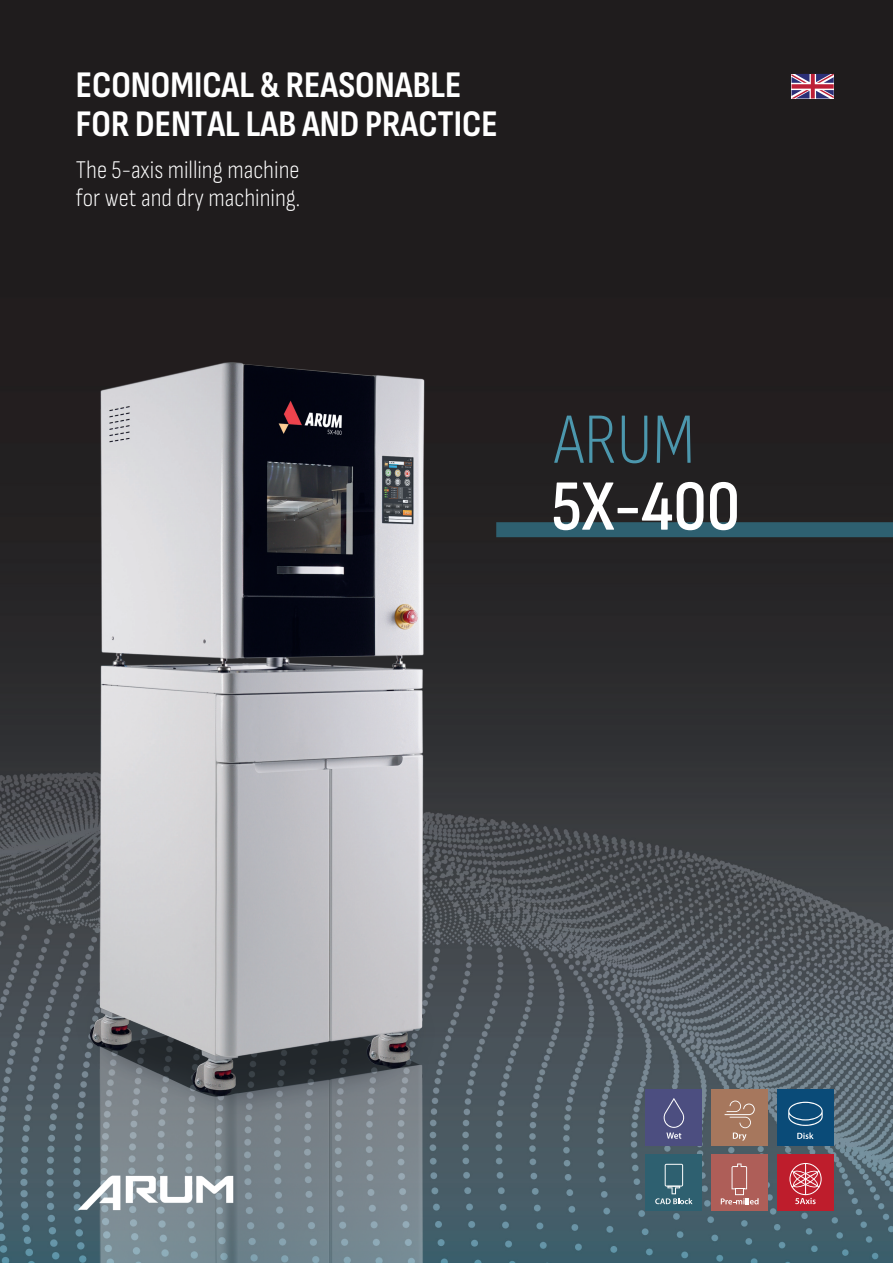
<style>
.page{position:relative;width:893px;height:1263px;background:#fff}
.page>*{position:absolute;margin:0;border:0;box-sizing:border-box;transform-origin:0 0}
.t1{font:600 72px "Sofia Sans Condensed";color:#fff}
.t2{font:300 72px "Sofia Sans Condensed";color:#4c97ad}
.t3{font:700 37.5px/39px "Sofia Sans Condensed";color:#fff}
.t4{font:300 25.5px/28.5px "Sofia Sans Condensed";color:#fff}
</style>
<div class="page">
<img style="left:0;top:0;width:893px;height:1263px">
<img style="left:43px;top:319px;width:431px;height:944px">
<svg style="left:791px;top:74px;width:43px;height:25px"></svg>
<div style="left:711px;top:1089px;width:57px;height:56px;background:#a6775d"></div>
<svg style="left:725px;top:1100px;width:30px;height:41px"></svg>
<div style="left:646px;top:1089px;width:56px;height:56px;background:#4c4e80"></div>
<svg style="left:664px;top:1098px;width:20px;height:41px"></svg>
<div style="left:777px;top:1154px;width:57px;height:57px;background:#be1d2c"></div>
<svg style="left:789px;top:1163px;width:33px;height:41px"></svg>
<div style="left:646px;top:1154px;width:56px;height:57px;background:#2e6070"></div>
<svg style="left:655px;top:1164px;width:37px;height:40px"></svg>
<div style="left:711px;top:1154px;width:57px;height:57px;background:#ae5e58"></div>
<svg style="left:721px;top:1163px;width:38px;height:41px"></svg>
<div style="left:777px;top:1089px;width:57px;height:56px;background:#0a4b78"></div>
<svg style="left:788px;top:1102px;width:35px;height:24px"></svg>
<svg style="left:797px;top:1132px;width:17px;height:7px"></svg>
<img style="left:78px;top:1174px;width:159px;height:39px">
<div style="left:496px;top:522px;width:397px;height:15px;background:#2e6070"></div>
<h2 class="t3" style="left:76px;top:65px;width:423px">ECONOMICAL &amp; REASONABLE<br>FOR DENTAL LAB AND PRACTICE</h2>
<p class="t4" style="left:76px;top:155px;width:226px">The 5-axis milling machine for wet and dry machining.</p>
<h1 class="t2" style="left:554px;top:400px;width:142px">ARUM</h1>
<h1 class="t1" style="left:551px;top:465px;width:190px">5X-400</h1>
</div>
